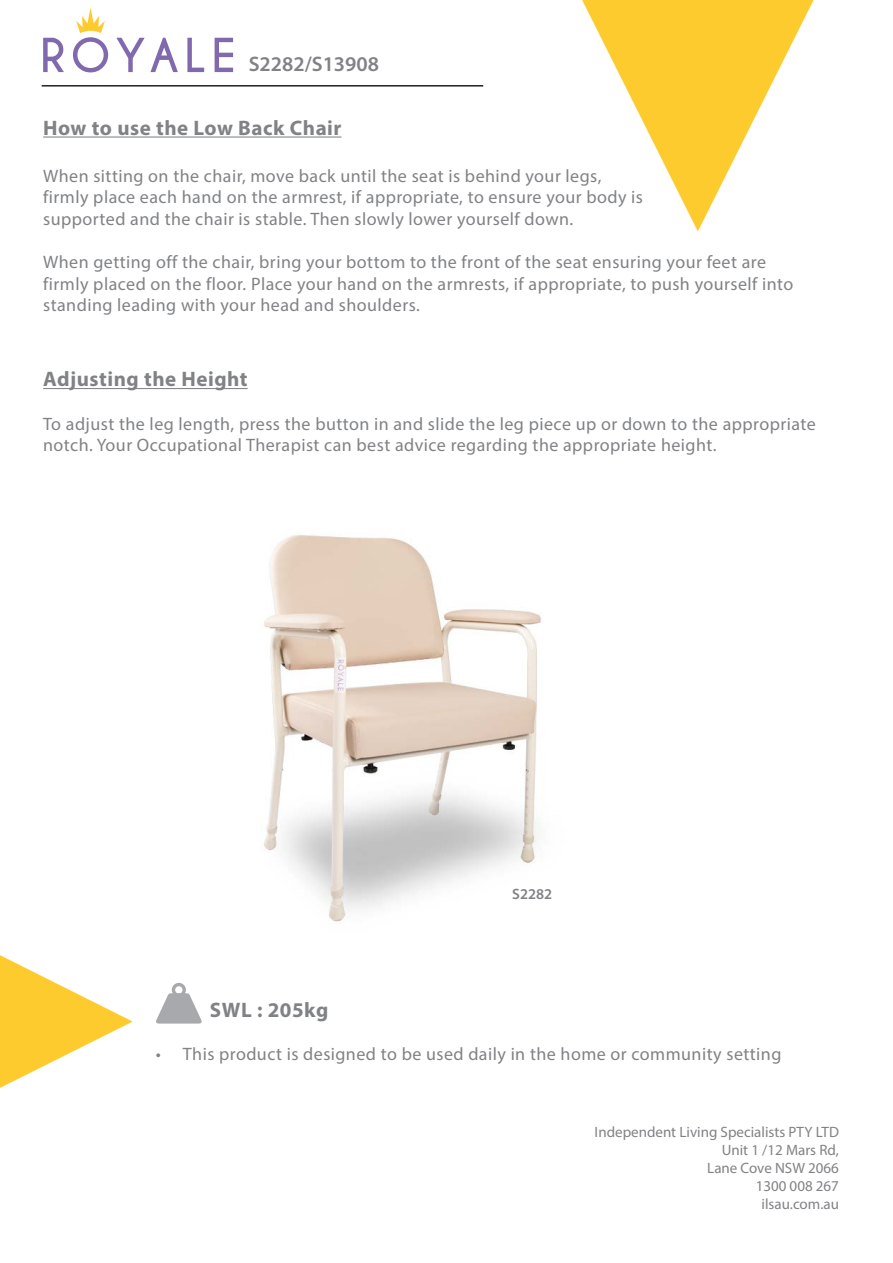
<style>
.page{position:relative;width:893px;height:1263px;background:#fff}
.page>*{position:absolute;margin:0;border:0;box-sizing:border-box;transform-origin:0 0}
.t1{font:700 21px "Myriad Pro";letter-spacing:.025em;color:#808285}
.t2{font:600 21px "Myriad Pro";color:#808285}
.t3{font:18px/21.6px "Myriad Pro";letter-spacing:.025em;color:#808285}
.t4{font:15px "Myriad Pro";color:#808285}
.t5{font:600 15px "Myriad Pro";color:#808285}
</style>
<div class="page">
<hr style="left:43px;top:137px;width:299px;height:1px;background:#808285">
<hr style="left:43px;top:388px;width:205px;height:1px;background:#808285">
<hr style="left:42px;top:85px;width:441px;height:2px;background:#231f20">
<svg style="left:582px;top:0;width:232px;height:231px"></svg>
<svg style="left:0;top:955px;width:133px;height:133px"></svg>
<svg style="left:43px;top:38px;width:21px;height:34px"></svg>
<svg style="left:116px;top:38px;width:62px;height:34px"></svg>
<svg style="left:187px;top:38px;width:17px;height:34px"></svg>
<svg style="left:215px;top:38px;width:18px;height:34px"></svg>
<svg style="left:73px;top:8px;width:35px;height:64px"></svg>
<div style="left:172px;top:983px;width:14px;height:14px;border:3px solid #a8a9ad;border-radius:50%"></div>
<svg style="left:156px;top:993px;width:46px;height:30px"></svg>
<img style="left:263px;top:534px;width:279px;height:389px">
<p class="t2" style="left:249px;top:51px;width:132px">S2282/S13908</p>
<p class="t1" style="left:43px;top:114px;width:300px">How to use the Low Back Chair</p>
<p class="t3" style="left:43px;top:165px;width:560px">When sitting on the chair, move back until the seat is behind your legs,</p>
<p class="t3" style="left:43px;top:186px;width:601px">firmly place each hand on the armrest, if appropriate, to ensure your body is</p>
<p class="t3" style="left:43px;top:208px;width:532px">supported and the chair is stable. Then slowly lower yourself down.</p>
<p class="t3" style="left:43px;top:251px;width:724px">When getting off the chair, bring your bottom to the front of the seat ensuring your feet are</p>
<p class="t3" style="left:43px;top:273px;width:752px">firmly placed on the floor. Place your hand on the armrests, if appropriate, to push yourself into standing leading with your head and shoulders.</p>
<p class="t1" style="left:43px;top:366px;width:206px">Adjusting the Height</p>
<p class="t3" style="left:43px;top:413px;width:774px">To adjust the leg length, press the button in and slide the leg piece up or down to the appropriate notch. Your Occupational Therapist can best advice regarding the appropriate height.</p>
<p class="t5" style="left:512px;top:884px;width:41px">S2282</p>
<p class="t1" style="left:210px;top:996px;width:120px">SWL : 205kg</p>
<p class="t3" style="left:156px;top:1043px;width:627px">• This product is designed to be used daily in the home or community setting</p>
<p class="t4" style="left:595px;top:1123px;width:246px">Independent Living Specialists PTY LTD</p>
<p class="t4" style="left:722px;top:1141px;width:119px">Unit 1 /12 Mars Rd,</p>
<p class="t4" style="left:707px;top:1159px;width:133px">Lane Cove NSW 2066</p>
<p class="t4" style="left:756px;top:1177px;width:85px">1300 008 267</p>
<p class="t4" style="left:761px;top:1195px;width:79px">ilsau.com.au</p>
</div>
